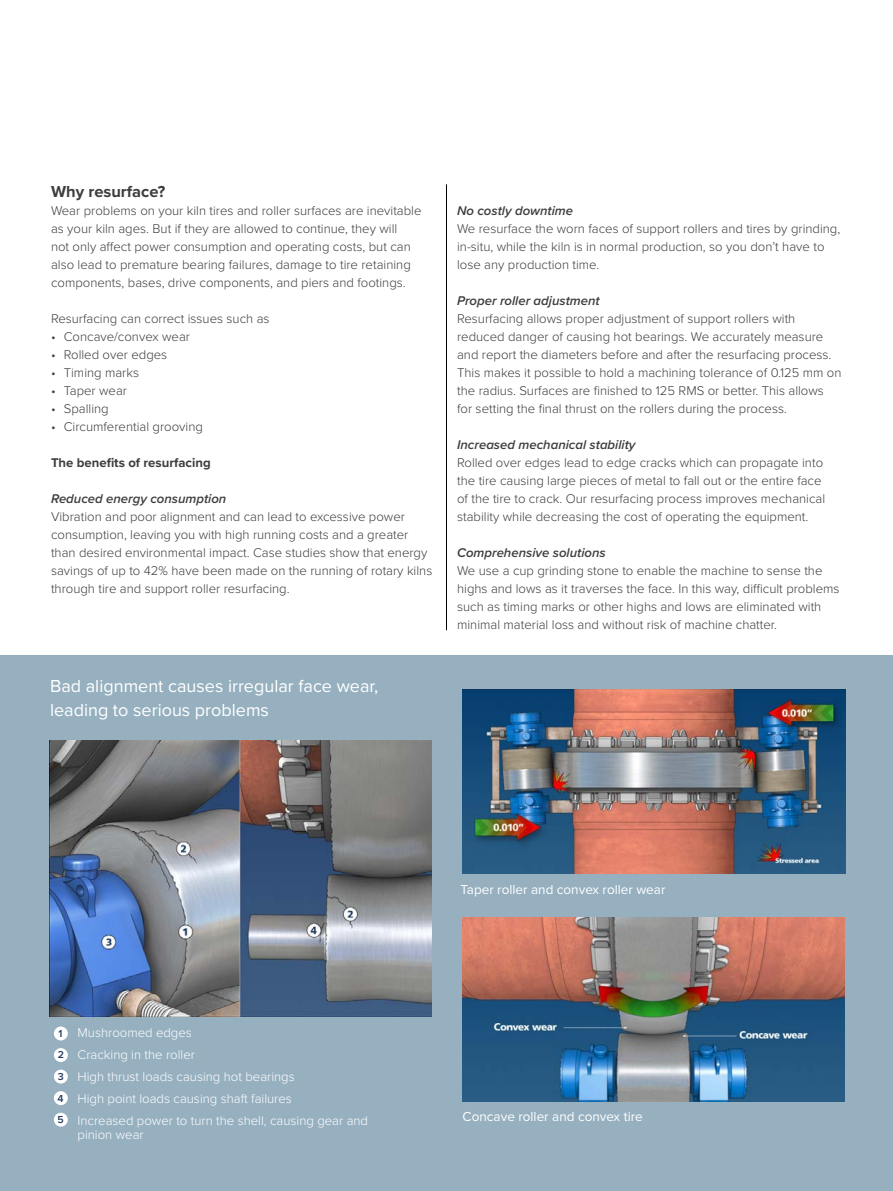
<style>
.page{position:relative;width:893px;height:1191px;background:#fff}
.page>*{position:absolute;margin:0;border:0;box-sizing:border-box;transform-origin:0 0}
.Front_page_headline{font:18px/24px "Proxima Nova";color:#fff}
.Body{font:700 16.5px "Proxima Nova";color:#3d3d3c}
.Front_page_headline-2{font:13.5px "Proxima Nova";color:#fff}
.Body-2{font:300 13.2px/18px "Proxima Nova";color:#3d3d3c}
.Front_page_headline-3{font:300 13.2px/13.5px "Proxima Nova";color:#fff}
.Body-3{font:italic 600 13.2px "Proxima Nova";color:#3d3d3c}
.Body-4{font:700 13.2px "Proxima Nova";color:#3d3d3c}
.Front_page_headline-4{font:600 10.5px "Proxima Nova";color:#243a5f}
</style>
<div class="page">
<div style="left:0;top:655px;width:893px;height:536px;background:#96b0c0"></div>
<hr style="left:446px;top:184px;width:1px;height:446px;background:#000">
<img style="left:50px;top:740px;width:381px;height:276px">
<div style="left:54px;top:1026px;width:14px;height:14px;background:#fff;border-radius:50%"></div>
<div style="left:54px;top:1048px;width:14px;height:14px;background:#fff;border-radius:50%"></div>
<div style="left:54px;top:1069px;width:14px;height:14px;background:#fff;border-radius:50%"></div>
<div style="left:54px;top:1091px;width:14px;height:14px;background:#fff;border-radius:50%"></div>
<div style="left:54px;top:1112px;width:14px;height:14px;background:#fff;border-radius:50%"></div>
<img style="left:462px;top:690px;width:383px;height:183px">
<img style="left:462px;top:917px;width:383px;height:184px">
<p class="Body" style="left:51px;top:179px;width:116px">Why resurface?</p>
<p class="Body-2" style="left:51px;top:200px;width:372px">Wear problems on your kiln tires and roller surfaces are inevitable as your kiln ages. But if they are allowed to continue, they will<br>not only affect power consumption and operating costs, but can also lead to premature bearing failures, damage to tire retaining components, bases, drive components, and piers and footings.</p>
<p class="Body-2" style="left:51px;top:308px;width:220px">Resurfacing can correct issues such as</p>
<p class="Body-2" style="left:51px;top:326px;width:140px">• Concave/convex wear</p>
<p class="Body-2" style="left:51px;top:344px;width:118px">• Rolled over edges</p>
<p class="Body-2" style="left:51px;top:362px;width:90px">• Timing marks</p>
<p class="Body-2" style="left:51px;top:380px;width:78px">• Taper wear</p>
<p class="Body-2" style="left:51px;top:398px;width:59px">• Spalling</p>
<p class="Body-2" style="left:51px;top:416px;width:153px">• Circumferential grooving</p>
<p class="Body-4" style="left:51px;top:452px;width:161px">The benefits of resurfacing</p>
<p class="Body-3" style="left:51px;top:488px;width:177px">Reduced energy consumption</p>
<p class="Body-2" style="left:51px;top:506px;width:383px">Vibration and poor alignment and can lead to excessive power consumption, leaving you with high running costs and a greater than desired environmental impact. Case studies show that energy savings of up to 42% have been made on the running of rotary kilns through tire and support roller resurfacing.</p>
<p class="Front_page_headline" style="left:50px;top:673px;width:330px">Bad alignment causes irregular face wear, leading to serious problems</p>
<p class="Body-3" style="left:457px;top:200px;width:117px">No costly downtime</p>
<p class="Body-2" style="left:457px;top:218px;width:385px">We resurface the worn faces of support rollers and tires by grinding, in-situ, while the kiln is in normal production, so you don’t have to lose any production time.</p>
<p class="Body-3" style="left:457px;top:290px;width:144px">Proper roller adjustment</p>
<p class="Body-2" style="left:457px;top:308px;width:386px">Resurfacing allows proper adjustment of support rollers with reduced danger of causing hot bearings. We accurately measure and report the diameters before and after the resurfacing process.<br>This makes it possible to hold a machining tolerance of 0.125 mm on the radius. Surfaces are finished to 125 RMS or better. This allows for setting the final thrust on the rollers during the process.</p>
<p class="Body-3" style="left:457px;top:434px;width:180px">Increased mechanical stability</p>
<p class="Body-2" style="left:457px;top:452px;width:370px">Rolled over edges lead to edge cracks which can propagate into the tire causing large pieces of metal to fall out or the entire face of the tire to crack. Our resurfacing process improves mechanical stability while decreasing the cost of operating the equipment.</p>
<p class="Body-3" style="left:457px;top:542px;width:150px">Comprehensive solutions</p>
<p class="Body-2" style="left:457px;top:560px;width:384px">We use a cup grinding stone to enable the machine to sense the highs and lows as it traverses the face. In this way, difficult problems such as timing marks or other highs and lows are eliminated with minimal material loss and without risk of machine chatter.</p>
<p class="Front_page_headline-4" style="left:58px;top:1025px;width:5px">1</p>
<p class="Front_page_headline-4" style="left:58px;top:1047px;width:8px">2</p>
<p class="Front_page_headline-4" style="left:58px;top:1069px;width:8px">3</p>
<p class="Front_page_headline-4" style="left:57px;top:1090px;width:8px">4</p>
<p class="Front_page_headline-4" style="left:58px;top:1112px;width:8px">5</p>
<p class="Front_page_headline-3" style="left:78px;top:1025px;width:116px">Mushroomed edges</p>
<p class="Front_page_headline-3" style="left:78px;top:1047px;width:119px">Cracking in the roller</p>
<p class="Front_page_headline-3" style="left:78px;top:1069px;width:219px">High thrust loads causing hot bearings</p>
<p class="Front_page_headline-3" style="left:78px;top:1091px;width:216px">High point loads causing shaft failures</p>
<p class="Front_page_headline-3" style="left:78px;top:1113px;width:292px">Increased power to turn the shell, causing gear and pinion wear</p>
<p class="Front_page_headline-2" style="left:460px;top:880px;width:206px">Taper roller and convex roller wear</p>
<p class="Front_page_headline-2" style="left:463px;top:1106px;width:182px">Concave roller and convex tire</p>
</div>
